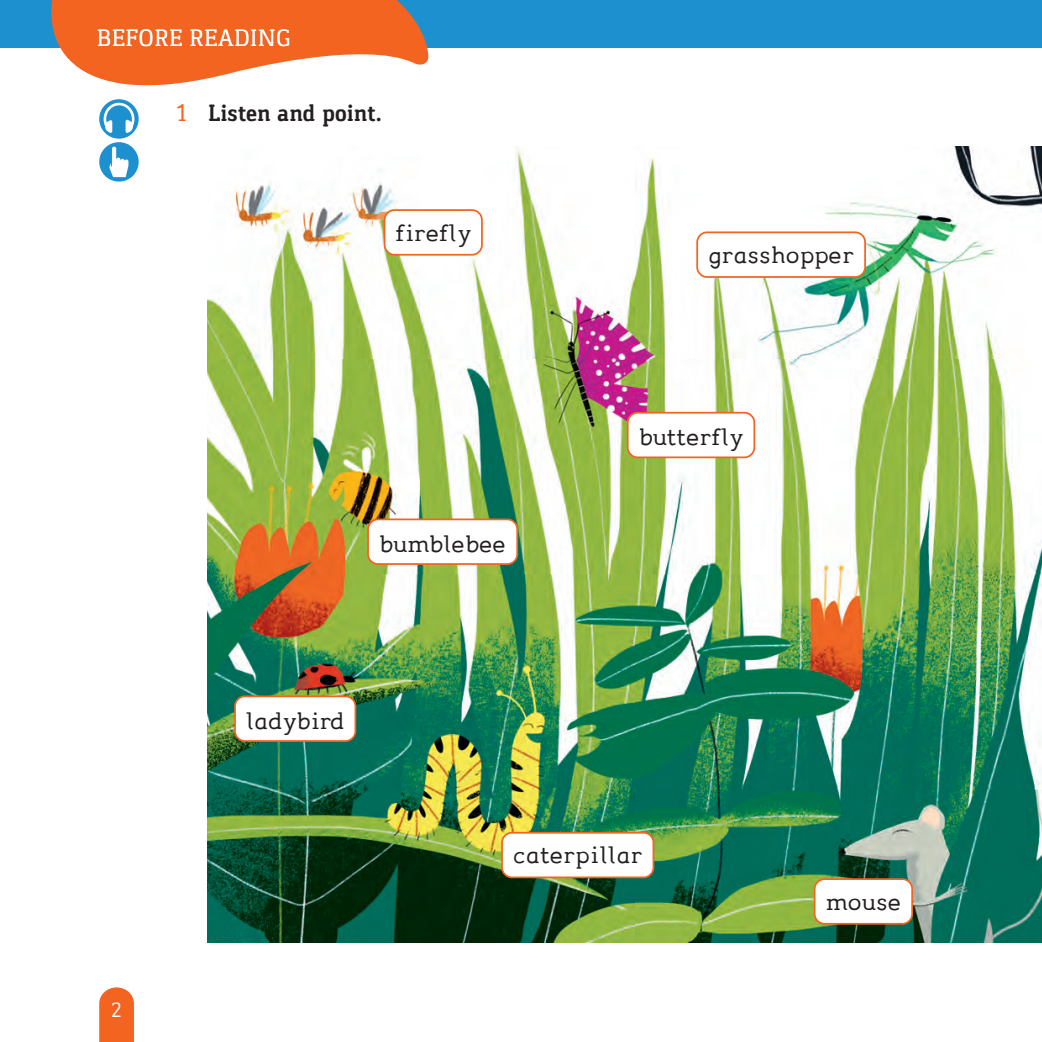
<style>
.page{position:relative;width:1042px;height:1042px;background:#fff}
.page>*{position:absolute;margin:0;border:0;box-sizing:border-box;transform-origin:0 0}
.Normale{font:28px "leggimi";color:#231f20}
.Normale-2{font:700 24.5px "Gaspar";color:#231f20}
.Normale-3{font:24.5px "Gaspar";letter-spacing:.005em;color:#fff}
.t1{font:22.75px "Gaspar";color:#fff}
.s1{font-family:"leggimi";font-weight:400;font-size:31.5px;color:#f36421}
</style>
<div class="page">
<svg style="left:99px;top:987px;width:35px;height:55px;background:#f37032"></svg>
<img style="left:207px;top:146px;width:835px;height:797px">
<div style="left:0;top:0;width:1042px;height:47px;background:#1d90d0"></div>
<svg style="left:99px;top:118px;width:40px;height:64px"></svg>
<div style="left:502px;top:833px;width:151px;height:44px;background:#fff;border-radius:10px"></div>
<div style="left:501px;top:832px;width:153px;height:46px;border:2px solid #f36421;border-radius:10px"></div>
<div style="left:697px;top:232px;width:168px;height:45px;background:#fff;border-radius:10px"></div>
<div style="left:696px;top:231px;width:170px;height:47px;border:2px solid #f36421;border-radius:10px"></div>
<div style="left:368px;top:519px;width:149px;height:45px;background:#fff;border-radius:10px"></div>
<div style="left:367px;top:518px;width:151px;height:47px;border:2px solid #f36421;border-radius:10px"></div>
<div style="left:814px;top:879px;width:98px;height:45px;background:#fff;border-radius:10px"></div>
<div style="left:814px;top:878px;width:99px;height:46px;border:2px solid #f36421;border-radius:10px"></div>
<div style="left:628px;top:413px;width:126px;height:44px;background:#fff;border-radius:10px"></div>
<div style="left:627px;top:412px;width:128px;height:46px;border:2px solid #f36421;border-radius:10px"></div>
<div style="left:235px;top:696px;width:120px;height:45px;background:#fff;border-radius:10px"></div>
<div style="left:234px;top:695px;width:122px;height:47px;border:2px solid #f36421;border-radius:10px"></div>
<div style="left:384px;top:210px;width:98px;height:45px;background:#fff;border-radius:10px"></div>
<div style="left:384px;top:209px;width:99px;height:47px;border:2px solid #f36421;border-radius:10px"></div>
<svg style="left:39px;top:0;width:390px;height:118px;fill:#f36421"></svg>
<p class="Normale-3" style="left:97px;top:24px;width:195px">BEFORE READING</p>
<p class="Normale-2" style="left:176px;top:99px;width:207px"><span class="s1">1</span> Listen and point.</p>
<p class="Normale" style="left:395px;top:218px;width:77px">firefly</p>
<p class="Normale" style="left:379px;top:529px;width:128px">bumblebee</p>
<p class="Normale" style="left:708px;top:240px;width:147px">grasshopper</p>
<p class="Normale" style="left:639px;top:422px;width:106px">butterfly</p>
<p class="t1" style="left:111px;top:997px;width:13px">2</p>
<p class="Normale" style="left:246px;top:706px;width:100px">ladybird</p>
<p class="Normale" style="left:513px;top:840px;width:131px">caterpillar</p>
<p class="Normale" style="left:825px;top:887px;width:77px">mouse</p>
</div>
